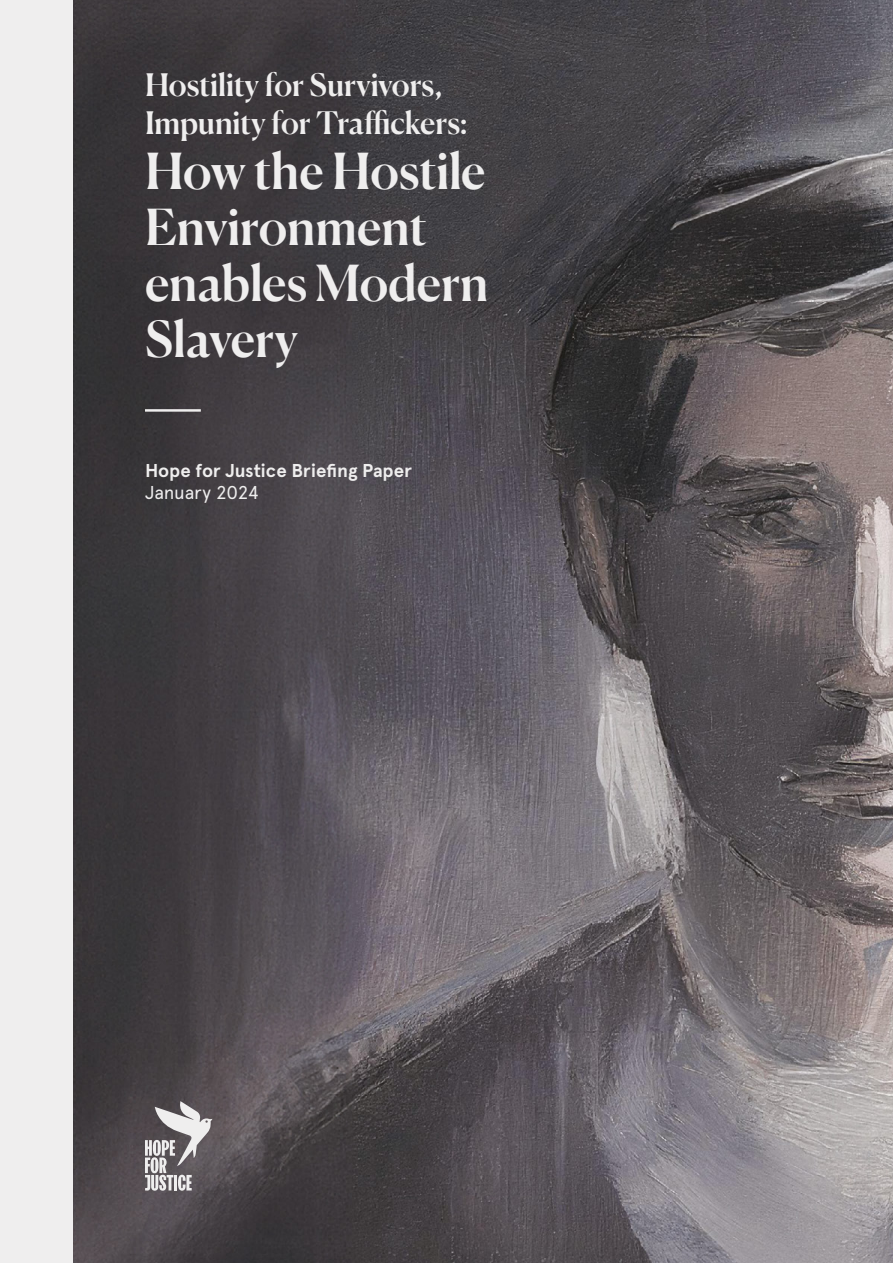
<style>
.page{position:relative;width:893px;height:1263px;background:#fff}
.page>*{position:absolute;margin:0;border:0;box-sizing:border-box;transform-origin:0 0}
.t1{font:500 49.65px/55.8px "Canela";letter-spacing:-.005em;color:#efeeee}
.t2{font:500 31.05px/37.2px "Canela";letter-spacing:-.005em;color:#efeeee}
.t3{font:700 18.6px "Apercu Pro";color:#efeeee}
.t4{font:18.6px "Apercu Pro";letter-spacing:-.01em;color:#efeeee}
</style>
<div class="page">
<img style="left:72px;top:0;width:821px;height:1263px">
<div style="left:0;top:0;width:72px;height:1263px;background:#efeeee"></div>
<svg style="left:145px;top:1101px;width:67px;height:90px;background:#8f8b8d"></svg>
<hr style="left:145px;top:409px;width:56px;height:3px;background:#efeeee">
<p class="t2" style="left:145px;top:64px;width:324px">Hostility for Survivors,<br>Impunity for Traffickers:</p>
<h1 class="t1" style="left:145px;top:140px;width:345px">How the Hostile<br>Environment enables Modern<br>Slavery</h1>
<p class="t3" style="left:145px;top:457px;width:268px">Hope for Justice Briefing Paper</p>
<p class="t4" style="left:145px;top:479px;width:115px">January 2024</p>
</div>
